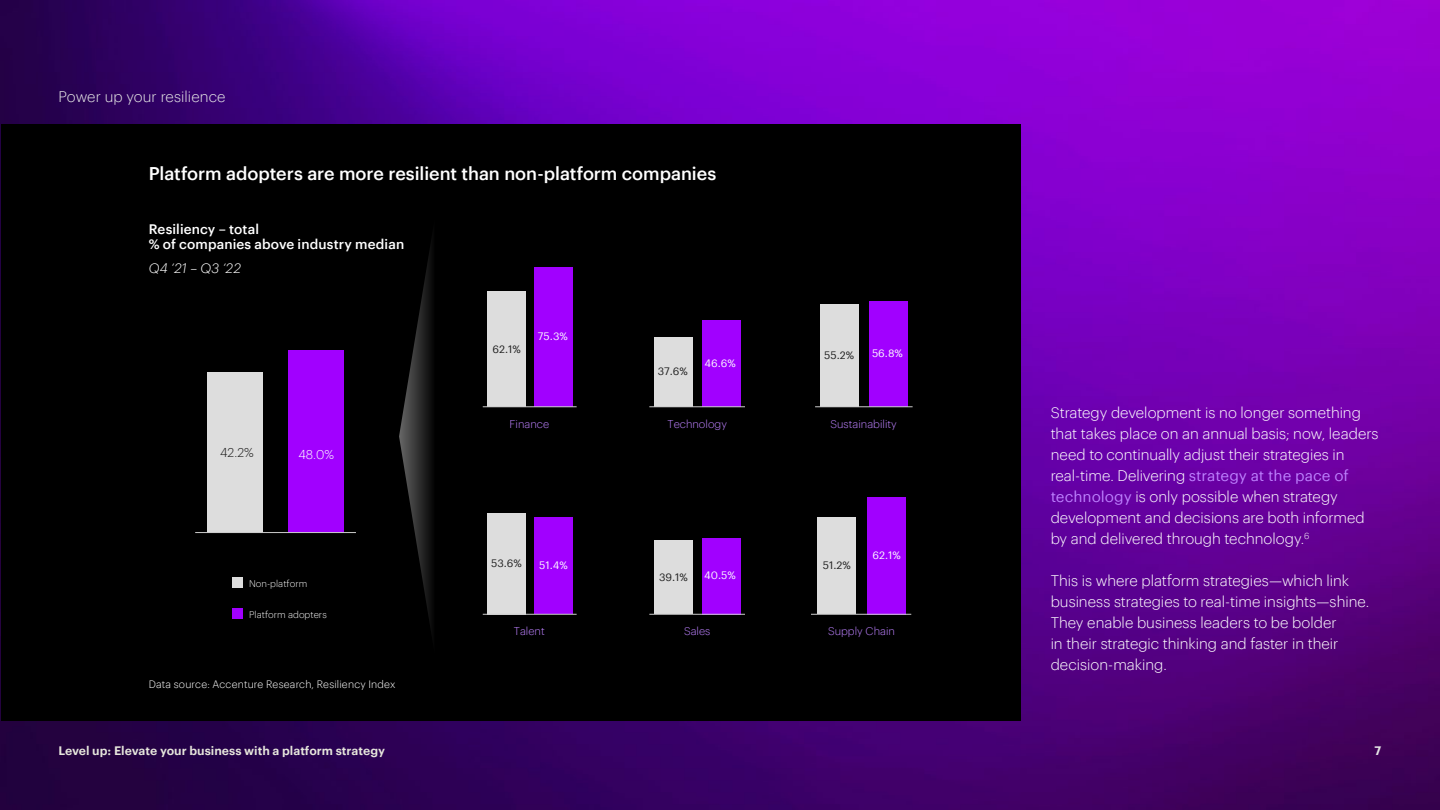
<style>
.page{position:relative;width:1440px;height:810px;background:#fff}
.page>*{position:absolute;margin:0;border:0;box-sizing:border-box;transform-origin:0 0}
.t1{font:500 18px "Graphik";letter-spacing:-.005em;color:#fff}
.t2{font:300 15px/21px "Graphik";color:#fff}
.t3{font:300 15px "Graphik";color:#e6e6e6}
.t4{font:500 13.5px/15px "Graphik";letter-spacing:.005em;color:#fff}
.t5{font:italic 300 13.5px "Graphik";letter-spacing:.015em;color:#fff}
.t6{font:300 12.6px "Graphik";color:#1a1a1a}
.t7{font:300 12.6px "Graphik";color:#fff}
.t8{font:600 12px "Graphik";color:#e6e6dc}
.t9{font:600 12px "Graphik";color:#e6e6e6}
.t10{font:300 10.95px "Graphik";color:#be82ff}
.t11{font:300 10.5px "Graphik";letter-spacing:.015em;color:#fff}
.t12{font:10.5px "Graphik";color:#1a1a1a}
.t13{font:10.5px "Graphik";color:#fff}
.t14{font:300 9.45px "Graphik";color:#f2f2f2}
.s1{font-weight:400;color:#be82ff}
</style>
<div class="page">
<img style="left:0;top:0;width:1440px;height:810px">
<div style="left:1px;top:124px;width:1020px;height:598px;background:#000"></div>
<div style="left:288px;top:351px;width:56px;height:182px;background:#a100ff"></div>
<div style="left:208px;top:373px;width:55px;height:160px;background:#ddd"></div>
<div style="left:534px;top:267px;width:39px;height:140px;background:#a100ff"></div>
<div style="left:487px;top:292px;width:39px;height:115px;background:#ddd"></div>
<div style="left:534px;top:517px;width:39px;height:97px;background:#a100ff"></div>
<div style="left:487px;top:513px;width:39px;height:101px;background:#ddd"></div>
<hr style="left:483px;top:406px;width:94px;height:1px;background:#ccc">
<hr style="left:483px;top:614px;width:94px;height:1px;background:#ccc">
<div style="left:702px;top:320px;width:39px;height:87px;background:#a100ff"></div>
<div style="left:654px;top:337px;width:39px;height:70px;background:#ddd"></div>
<div style="left:702px;top:538px;width:39px;height:76px;background:#a100ff"></div>
<div style="left:654px;top:541px;width:39px;height:73px;background:#ddd"></div>
<hr style="left:649px;top:406px;width:96px;height:1px;background:#ccc">
<hr style="left:649px;top:614px;width:96px;height:1px;background:#ccc">
<div style="left:869px;top:301px;width:39px;height:106px;background:#a100ff"></div>
<div style="left:820px;top:304px;width:39px;height:103px;background:#ddd"></div>
<div style="left:867px;top:497px;width:39px;height:117px;background:#a100ff"></div>
<div style="left:817px;top:518px;width:38px;height:96px;background:#ddd"></div>
<hr style="left:815px;top:406px;width:98px;height:1px;background:#ccc">
<hr style="left:811px;top:614px;width:100px;height:1px;background:#ccc">
<div style="left:232px;top:577px;width:11px;height:11px;background:#ddd"></div>
<div style="left:232px;top:608px;width:11px;height:11px;background:#a100ff"></div>
<svg style="left:399px;top:241px;width:33px;height:391px"></svg>
<hr style="left:195px;top:532px;width:161px;height:1px;background:#ccc">
<p class="t3" style="left:58px;top:86px;width:169px">Power up your resilience</p>
<p class="t1" style="left:149px;top:159px;width:569px">Platform adopters are more resilient than non-platform companies</p>
<p class="t4" style="left:149px;top:221px;width:257px">Resiliency – total<br>% of companies above industry median</p>
<p class="t5" style="left:149px;top:259px;width:94px">Q4 ‘21 – Q3 ‘22</p>
<p class="t6" style="left:220px;top:444px;width:35px">42.2%</p>
<p class="t7" style="left:298px;top:445px;width:37px">48.0%</p>
<p class="t14" style="left:249px;top:577px;width:60px">Non-platform</p>
<p class="t14" style="left:249px;top:608px;width:79px">Platform adopters</p>
<p class="t11" style="left:149px;top:677px;width:248px">Data source: Accenture Research, Resiliency Index</p>
<p class="t12" style="left:493px;top:341px;width:30px">62.1%</p>
<p class="t13" style="left:538px;top:328px;width:31px">75.3%</p>
<p class="t10" style="left:510px;top:416px;width:41px">Finance</p>
<p class="t12" style="left:491px;top:555px;width:32px">53.6%</p>
<p class="t13" style="left:539px;top:557px;width:30px">51.4%</p>
<p class="t10" style="left:514px;top:623px;width:33px">Talent</p>
<p class="t12" style="left:658px;top:364px;width:32px">37.6%</p>
<p class="t13" style="left:704px;top:355px;width:33px">46.6%</p>
<p class="t10" style="left:668px;top:416px;width:61px">Technology</p>
<p class="t12" style="left:659px;top:569px;width:30px">39.1%</p>
<p class="t13" style="left:704px;top:568px;width:33px">40.5%</p>
<p class="t10" style="left:684px;top:623px;width:28px">Sales</p>
<p class="t12" style="left:824px;top:347px;width:32px">55.2%</p>
<p class="t13" style="left:872px;top:346px;width:32px">56.8%</p>
<p class="t10" style="left:831px;top:416px;width:68px">Sustainability</p>
<p class="t12" style="left:823px;top:558px;width:30px">51.2%</p>
<p class="t13" style="left:873px;top:547px;width:30px">62.1%</p>
<p class="t10" style="left:828px;top:623px;width:68px">Supply Chain</p>
<p class="t2" style="left:1051px;top:400px;width:329px">Strategy development is no longer something that takes place on an annual basis; now, leaders need to continually adjust their strategies in real-time. Delivering <span class="s1">strategy at the pace of technology</span> is only possible when strategy development and decisions are both informed by and delivered through technology.<sup>6</sup></p>
<p class="t2" style="left:1051px;top:568px;width:320px">This is where platform strategies—which link business strategies to real-time insights—shine.<br>They enable business leaders to be bolder<br>in their strategic thinking and faster in their decision-making.</p>
<p class="t8" style="left:58px;top:742px;width:328px">Level up: Elevate your business with a platform strategy</p>
<p class="t9" style="left:1375px;top:742px;width:8px">7</p>
</div>
